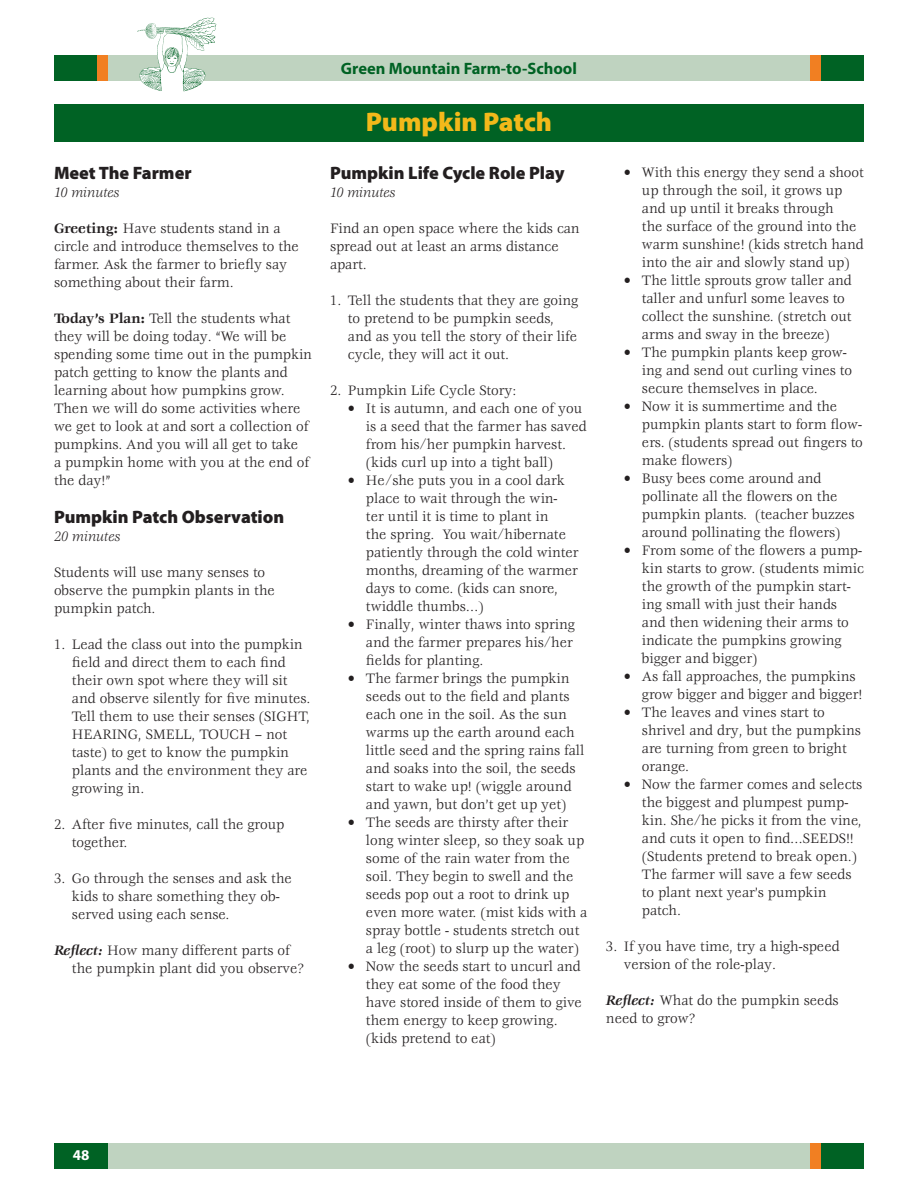
<style>
.page{position:relative;width:918px;height:1188px;background:#fff}
.page>*{position:absolute;margin:0;border:0;box-sizing:border-box;transform-origin:0 0}
.t1{font:900 27px "Myriad Pro";color:#f2b91a}
.t2{font:900 18px "Myriad Pro";color:#231f20}
.t3{font:700 16.5px "Myriad Pro";color:#006224}
.t4{font:15px/18px "Veljovic Std";color:#231f20;scale:.95 1}
.t5{font:italic 15px "Veljovic Std";color:#231f20;scale:.95 1}
.t6{font:700 15px "Myriad Pro";color:#fff}
.s1{font-weight:700}
.s2{font-weight:700;font-style:italic}
</style>
<div class="page">
<div style="left:54px;top:55px;width:43px;height:26px;background:#006224"></div>
<div style="left:54px;top:1143px;width:60px;height:26px;background:#006224"></div>
<div style="left:108px;top:55px;width:702px;height:26px;background:#bfd3c0"></div>
<div style="left:108px;top:1143px;width:702px;height:26px;background:#bfd3c0"></div>
<svg style="left:137px;top:18px;width:80px;height:74px"></svg>
<div style="left:97px;top:55px;width:11px;height:26px;background:#f17f22"></div>
<div style="left:821px;top:55px;width:43px;height:26px;background:#006224"></div>
<div style="left:810px;top:55px;width:11px;height:26px;background:#f17f22"></div>
<div style="left:821px;top:1143px;width:43px;height:26px;background:#006224"></div>
<div style="left:810px;top:1143px;width:11px;height:26px;background:#f17f22"></div>
<div style="left:54px;top:104px;width:810px;height:38px;background:#006224"></div>
<p class="t2" style="left:54px;top:163px;width:139px">Meet The Farmer</p>
<p class="t5" style="left:54px;top:185px;width:70px">10 minutes</p>
<p class="t4" style="left:54px;top:221px;width:259px"><span class="s1">Greeting:</span> Have students stand in a circle and introduce themselves to the farmer. Ask the farmer to briefly say something about their farm.</p>
<p class="t4" style="left:54px;top:311px;width:273px"><span class="s1">Today’s Plan:</span> Tell the students what they will be doing today. “We will be spending some time out in the pumpkin patch getting to know the plants and learning about how pumpkins grow.<br>Then we will do some activities where we get to look at and sort a collection of pumpkins. And you will all get to take<br>a pumpkin home with you at the end of the day!”</p>
<p class="t2" style="left:54px;top:507px;width:232px">Pumpkin Patch Observation</p>
<p class="t5" style="left:54px;top:528px;width:71px">20 minutes</p>
<p class="t4" style="left:54px;top:564px;width:234px">Students will use many senses to observe the pumpkin plants in the pumpkin patch.</p>
<p class="t4" style="left:72px;top:636px;width:252px;text-indent:-18px">1. Lead the class out into the pumpkin field and direct them to each find their own spot where they will sit and observe silently for five minutes.<br>Tell them to use their senses (SIGHT,<br>HEARING, SMELL, TOUCH – not taste) to get to know the pumpkin plants and the environment they are growing in.</p>
<p class="t4" style="left:72px;top:816px;width:225px;text-indent:-18px">2. After five minutes, call the group together.</p>
<p class="t4" style="left:72px;top:870px;width:233px;text-indent:-18px">3. Go through the senses and ask the kids to share something they ob&shy;served using each sense.</p>
<p class="t4" style="left:72px;top:942px;width:245px;text-indent:-18px"><span class="s2">Reflect:</span> How many different parts of the pumpkin plant did you observe?</p>
<p class="t3" style="left:341px;top:59px;width:238px">Green Mountain Farm-to-School</p>
<h1 class="t1" style="left:366px;top:106px;width:188px">Pumpkin Patch</h1>
<p class="t2" style="left:330px;top:163px;width:236px">Pumpkin Life Cycle Role Play</p>
<p class="t5" style="left:330px;top:185px;width:70px">10 minutes</p>
<p class="t4" style="left:330px;top:221px;width:264px">Find an open space where the kids can spread out at least an arms distance apart.</p>
<p class="t4" style="left:348px;top:293px;width:244px;text-indent:-18px">1. Tell the students that they are going to pretend to be pumpkin seeds, and as you tell the story of their life cycle, they will act it out.</p>
<p class="t4" style="left:330px;top:383px;width:198px">2. Pumpkin Life Cycle Story:</p>
<p class="t4" style="left:366px;top:401px;width:234px;text-indent:-18px">• It is autumn, and each one of you is a seed that the farmer has saved from his/her pumpkin harvest. (kids curl up into a tight ball)</p>
<p class="t4" style="left:366px;top:473px;width:225px;text-indent:-18px">• He/she puts you in a cool dark place to wait through the win&shy;ter until it is time to plant in<br>the spring. You wait/hibernate patiently through the cold winter months, dreaming of the warmer days to come. (kids can snore, twiddle thumbs…)</p>
<p class="t4" style="left:366px;top:617px;width:222px;text-indent:-18px">• Finally, winter thaws into spring and the farmer prepares his/her fields for planting.</p>
<p class="t4" style="left:366px;top:671px;width:231px;text-indent:-18px">• The farmer brings the pumpkin seeds out to the field and plants each one in the soil. As the sun warms up the earth around each little seed and the spring rains fall and soaks into the soil, the seeds start to wake up! (wiggle around and yawn, but don’t get up yet)</p>
<p class="t4" style="left:366px;top:815px;width:235px;text-indent:-18px">• The seeds are thirsty after their long winter sleep, so they soak up some of the rain water from the soil. They begin to swell and the seeds pop out a root to drink up even more water. (mist kids with a spray bottle - students stretch out a leg (root) to slurp up the water)</p>
<p class="t4" style="left:366px;top:959px;width:229px;text-indent:-18px">• Now the seeds start to uncurl and they eat some of the food they have stored inside of them to give them energy to keep growing. (kids pretend to eat)</p>
<p class="t4" style="left:642px;top:164px;width:235px;text-indent:-18px">• With this energy they send a shoot up through the soil, it grows up and up until it breaks through<br>the surface of the ground into the warm sunshine! (kids stretch hand into the air and slowly stand up)</p>
<p class="t4" style="left:642px;top:272px;width:222px;text-indent:-18px">• The little sprouts grow taller and taller and unfurl some leaves to collect the sunshine. (stretch out arms and sway in the breeze)</p>
<p class="t4" style="left:642px;top:344px;width:223px;text-indent:-18px">• The pumpkin plants keep grow&shy;ing and send out curling vines to secure themselves in place.</p>
<p class="t4" style="left:642px;top:398px;width:234px;text-indent:-18px">• Now it is summertime and the pumpkin plants start to form flow&shy;ers. (students spread out fingers to make flowers)</p>
<p class="t4" style="left:642px;top:470px;width:225px;text-indent:-18px">• Busy bees come around and pollinate all the flowers on the pumpkin plants. (teacher buzzes around pollinating the flowers)</p>
<p class="t4" style="left:642px;top:542px;width:235px;text-indent:-18px">• From some of the flowers a pump&shy;kin starts to grow. (students mimic the growth of the pumpkin start&shy;ing small with just their hands and then widening their arms to indicate the pumpkins growing bigger and bigger)</p>
<p class="t4" style="left:642px;top:668px;width:234px;text-indent:-18px">• As fall approaches, the pumpkins grow bigger and bigger and bigger!</p>
<p class="t4" style="left:642px;top:704px;width:232px;text-indent:-18px">• The leaves and vines start to shrivel and dry, but the pumpkins are turning from green to bright orange.</p>
<p class="t4" style="left:642px;top:776px;width:233px;text-indent:-18px">• Now the farmer comes and selects the biggest and plumpest pump&shy;kin. She/he picks it from the vine, and cuts it open to find…SEEDS!! (Students pretend to break open.)<br>The farmer will save a few seeds to plant next year’s pumpkin patch.</p>
<p class="t4" style="left:624px;top:938px;width:229px;text-indent:-18px">3. If you have time, try a high-speed version of the role-play.</p>
<p class="t4" style="left:606px;top:992px;width:246px"><span class="s2">Reflect:</span> What do the pumpkin seeds need to grow?</p>
<p class="t6" style="left:73px;top:1147px;width:18px">48</p>
</div>
